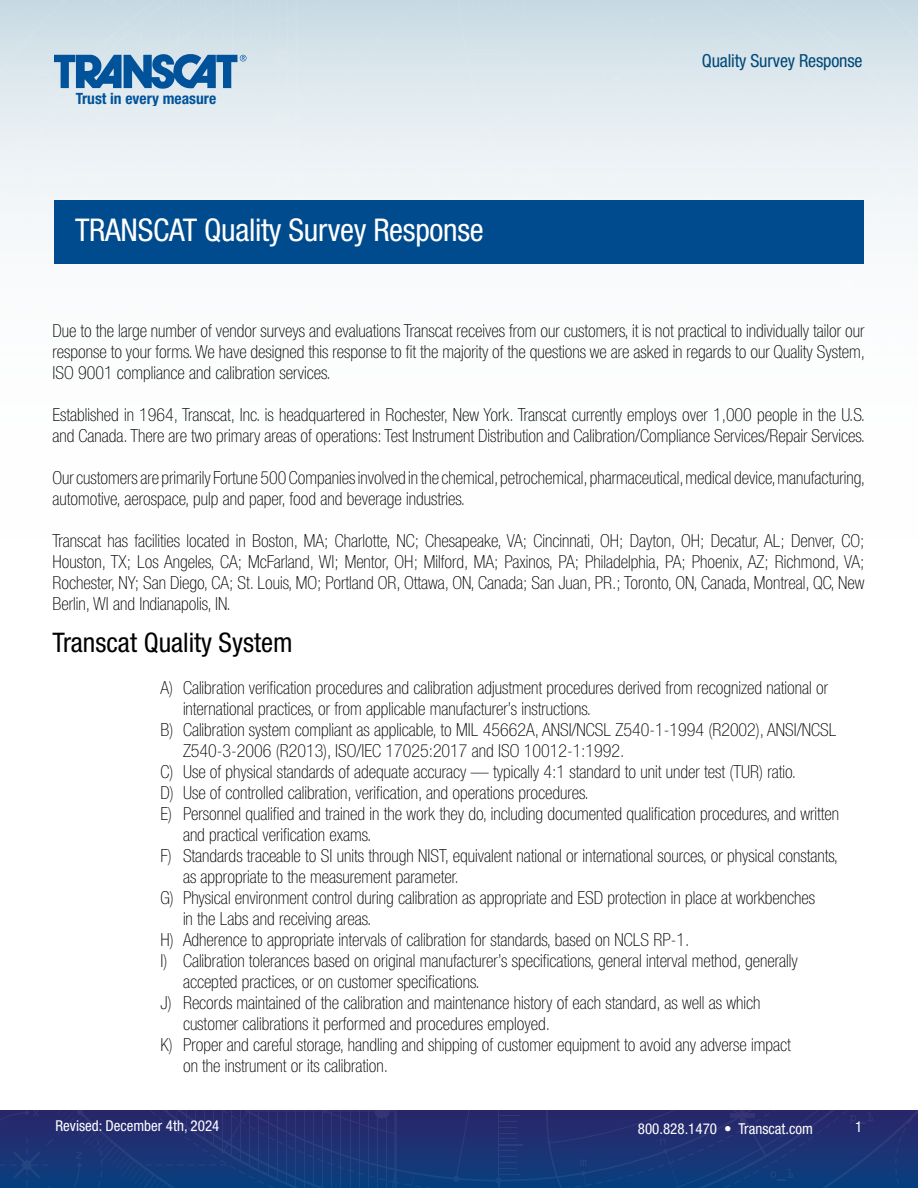
<style>
.page{position:relative;width:918px;height:1188px;background:#fff}
.page>*{position:absolute;margin:0;border:0;box-sizing:border-box;transform-origin:0 0}
.t1{font:condensed 31.35px "Helvetica Neue LT Pro";letter-spacing:-.01em;color:#fff}
.t2{font:condensed 27px "Helvetica Neue LT Pro";color:#000}
.t3{font:100 condensed 18px/21px "Helvetica Neue LT Pro";color:#000;text-align:justify}
.t4{font:condensed 18px "Helvetica Neue LT Pro";letter-spacing:-.01em;color:#004978}
.t5{font:700 condensed 15.6px "Helvetica Neue";color:#00539b}
.t6{font:condensed 15px "Helvetica Neue LT Pro";color:#fff}
</style>
<div class="page">
<svg style="left:0;top:0;width:918px;height:264px"></svg>
<svg style="left:0;top:1110px;width:918px;height:78px;background:#1b3374"></svg>
<div style="left:54px;top:200px;width:809px;height:64px;background:#004b8d"></div>
<p class="t5" style="left:76px;top:89px;width:142px">Trust in every measure</p>
<h1 class="t1" style="left:75px;top:211px;width:410px">TRANSCAT Quality Survey Response</h1>
<p class="t4" style="left:702px;top:50px;width:162px">Quality Survey Response</p>
<p class="t3" style="left:52px;top:320px;width:814px">Due to the large number of vendor surveys and evaluations Transcat receives from our customers, it is not practical to individually tailor our response to your forms. We have designed this response to fit the majority of the questions we are asked in regards to our Quality System, ISO 9001 compliance and calibration services.</p>
<p class="t3" style="left:52px;top:404px;width:814px">Established in 1964, Transcat, Inc. is headquartered in Rochester, New York. Transcat currently employs over 1,000 people in the U.S. and Canada. There are two primary areas of operations: Test Instrument Distribution and Calibration/Compliance Services/Repair Services.</p>
<p class="t3" style="left:52px;top:467px;width:814px">Our customers are primarily Fortune 500 Companies involved in the chemical, petrochemical, pharmaceutical, medical device, manufacturing, automotive, aerospace, pulp and paper, food and beverage industries.</p>
<p class="t3" style="left:52px;top:530px;width:814px">Transcat has facilities located in Boston, MA; Charlotte, NC; Chesapeake, VA; Cincinnati, OH; Dayton, OH; Decatur, AL; Denver, CO; Houston, TX; Los Angeles, CA; McFarland, WI; Mentor, OH; Milford, MA; Paxinos, PA; Philadelphia, PA; Phoenix, AZ; Richmond, VA; Rochester, NY; San Diego, CA; St. Louis, MO; Portland OR, Ottawa, ON, Canada; San Juan, PR.; Toronto, ON, Canada, Montreal, QC, New Berlin, WI and Indianapolis, IN.</p>
<h2 class="t2" style="left:52px;top:626px;width:242px">Transcat Quality System</h2>
<p class="t3" style="left:160px;top:677px;width:669px">A) Calibration verification procedures and calibration adjustment procedures derived from recognized national or</p>
<p class="t3" style="left:183px;top:698px;width:410px">international practices, or from applicable manufacturer’s instructions.</p>
<p class="t3" style="left:160px;top:719px;width:678px">B) Calibration system compliant as applicable, to MIL 45662A, ANSI/NCSL Z540-1-1994 (R2002), ANSI/NCSL</p>
<p class="t3" style="left:183px;top:740px;width:443px">Z540-3-2006 (R2013), ISO/IEC 17025:2017 and ISO 10012-1:1992.</p>
<p class="t3" style="left:160px;top:761px;width:637px">C) Use of physical standards of adequate accuracy — typically 4:1 standard to unit under test (TUR) ratio.</p>
<p class="t3" style="left:160px;top:782px;width:430px">D) Use of controlled calibration, verification, and operations procedures.</p>
<p class="t3" style="left:160px;top:803px;width:680px">E) Personnel qualified and trained in the work they do, including documented qualification procedures, and written</p>
<p class="t3" style="left:183px;top:824px;width:190px">and practical verification exams.</p>
<p class="t3" style="left:160px;top:845px;width:679px">F) Standards traceable to SI units through NIST, equivalent national or international sources, or physical constants,</p>
<p class="t3" style="left:183px;top:866px;width:277px">as appropriate to the measurement parameter.</p>
<p class="t3" style="left:160px;top:887px;width:656px">G) Physical environment control during calibration as appropriate and ESD protection in place at workbenches</p>
<p class="t3" style="left:183px;top:908px;width:190px">in the Labs and receiving areas.</p>
<p class="t3" style="left:160px;top:929px;width:530px">H) Adherence to appropriate intervals of calibration for standards, based on NCLS RP-1.</p>
<p class="t3" style="left:160px;top:950px;width:639px">I) Calibration tolerances based on original manufacturer’s specifications, general interval method, generally</p>
<p class="t3" style="left:183px;top:971px;width:298px">accepted practices, or on customer specifications.</p>
<p class="t3" style="left:160px;top:992px;width:601px">J) Records maintained of the calibration and maintenance history of each standard, as well as which</p>
<p class="t3" style="left:183px;top:1013px;width:369px">customer calibrations it performed and procedures employed.</p>
<p class="t3" style="left:160px;top:1034px;width:632px">K) Proper and careful storage, handling and shipping of customer equipment to avoid any adverse impact</p>
<p class="t3" style="left:183px;top:1055px;width:207px">on the instrument or its calibration.</p>
<p class="t6" style="left:56px;top:1117px;width:165px">Revised: December 4th, 2024</p>
<p class="t6" style="left:638px;top:1120px;width:177px">800.828.1470 • Transcat.com</p>
<p class="t6" style="left:855px;top:1118px;width:9px">1</p>
</div>
